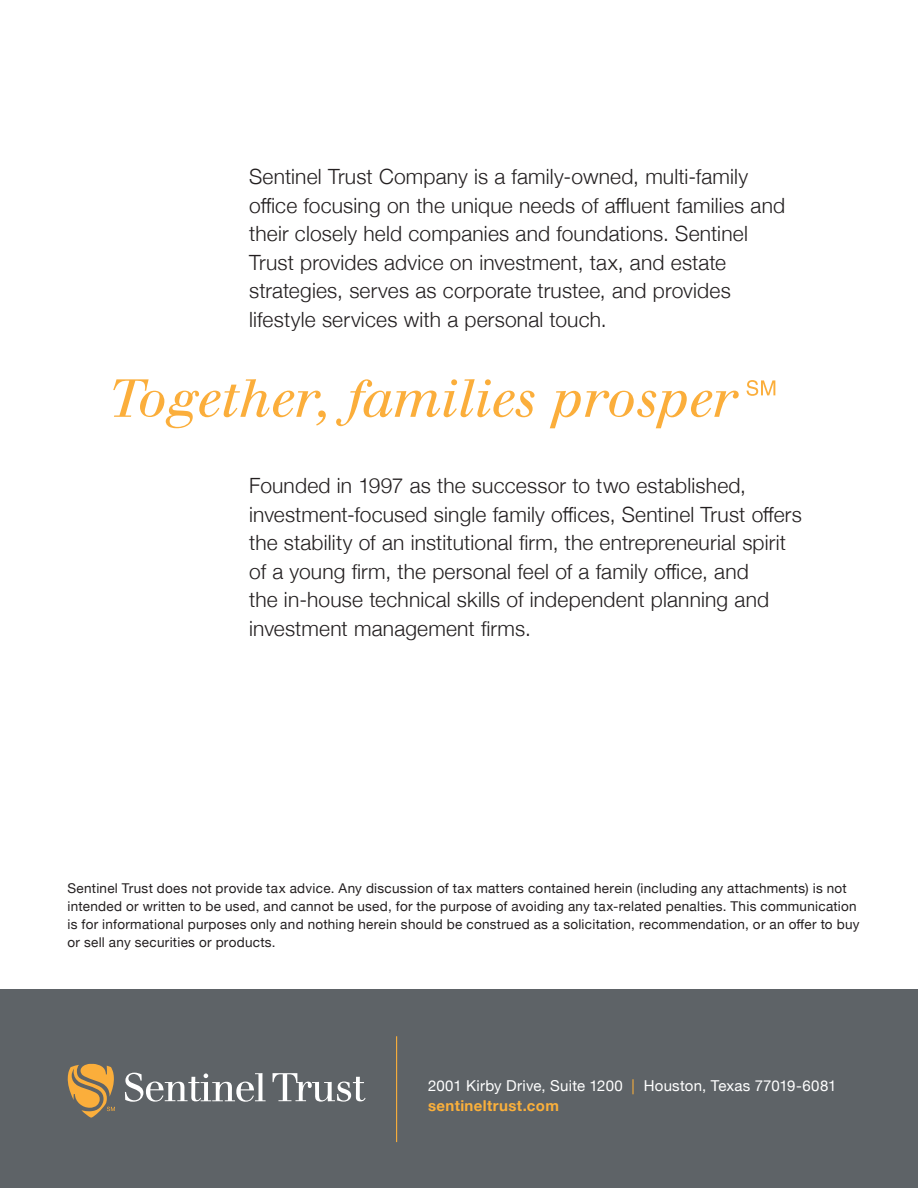
<style>
.page{position:relative;width:918px;height:1188px;background:#fff}
.page>*{position:absolute;margin:0;border:0;box-sizing:border-box;transform-origin:0 0}
.t1{font:300 21px/28.5px "Helvetica Neue";letter-spacing:.01em;color:#231f20}
.t2{font:15px "Helvetica Neue";letter-spacing:.015em;color:#fff}
.t3{font:700 15px "Helvetica Neue";letter-spacing:.025em;color:#fbb03b}
.t4{font:13.5px/18px "Helvetica Neue";letter-spacing:.02em;color:#231f20}
.s1{color:#fbb03b}
</style>
<div class="page">
<div style="left:0;top:989px;width:918px;height:199px;background:#5e6367"></div>
<svg style="left:113px;top:379px;width:213px;height:49px"></svg>
<svg style="left:336px;top:379px;width:199px;height:47px"></svg>
<svg style="left:550px;top:391px;width:189px;height:37px"></svg>
<svg style="left:747px;top:380px;width:28px;height:16px"></svg>
<svg style="left:125px;top:1073px;width:141px;height:29px"></svg>
<svg style="left:273px;top:1073px;width:93px;height:29px"></svg>
<svg style="left:68px;top:1064px;width:47px;height:54px"></svg>
<hr style="left:396px;top:1036px;width:1px;height:106px;background:#fbb03b">
<p class="t1" style="left:249px;top:161px;width:538px">Sentinel Trust Company is a family-owned, multi-family office focusing on the unique needs of affluent families and their closely held companies and foundations. Sentinel Trust provides advice on investment, tax, and estate strategies, serves as corporate trustee, and provides lifestyle services with a personal touch.</p>
<p class="t1" style="left:249px;top:470px;width:554px">Founded in 1997 as the successor to two established, investment-focused single family offices, Sentinel Trust offers the stability of an institutional firm, the entrepreneurial spirit of a young firm, the personal feel of a family office, and<br>the in-house technical skills of independent planning and investment management firms.</p>
<p class="t4" style="left:68px;top:880px;width:794px">Sentinel Trust does not provide tax advice. Any discussion of tax matters contained herein (including any attachments) is not intended or written to be used, and cannot be used, for the purpose of avoiding any tax-related penalties. This communication is for informational purposes only and nothing herein should be construed as a solicitation, recommendation, or an offer to buy or sell any securities or products.</p>
<p class="t2" style="left:428px;top:1075px;width:410px">2001 Kirby Drive, Suite 1200 <span class="s1">|</span> Houston, Texas 77019-6081</p>
<p class="t3" style="left:428px;top:1094px;width:132px">sentineltrust.com</p>
</div>
